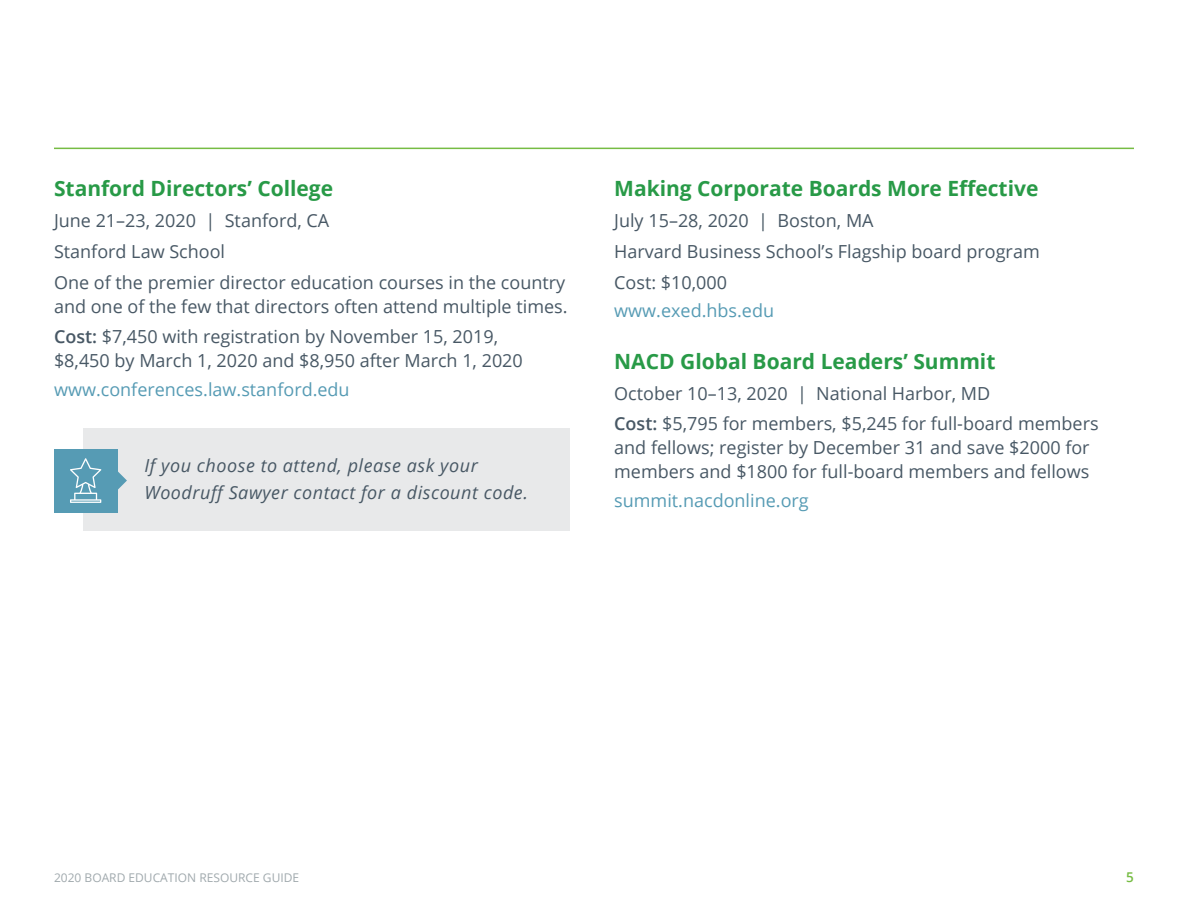
<style>
.page{position:relative;width:1188px;height:918px;background:#fff}
.page>*{position:absolute;margin:0;border:0;box-sizing:border-box;transform-origin:0 0}
.t1{font:700 21px "Open Sans";color:#289a47}
.t2{font:18px/30.8px "Open Sans";color:#485865}
.t3{font:italic 18px/27px "Open Sans";letter-spacing:.03em;color:#485865}
.t4{font:18px "Open Sans";color:#569bb4}
.t5{font:600 13.5px "Open Sans";color:#76bc43}
.t6{font:12px "Open Sans";color:#a0a9ad}
.s1{font-weight:600}
</style>
<div class="page">
<div style="left:84px;top:429px;width:486px;height:102px;background:#e8e9ea"></div>
<div style="left:54px;top:449px;width:63px;height:63px;background:#569bb4"></div>
<hr style="left:54px;top:148px;width:1080px;height:1px;background:#76bc43">
<svg style="left:70px;top:454px;width:57px;height:54px"></svg>
<p class="t1" style="left:54px;top:174px;width:281px">Stanford Directors’ College</p>
<p class="t2" style="left:54px;top:205px;width:513px">June 21–23, 2020 | Stanford, CA<br>Stanford Law School<br>One of the premier director education courses in the country</p>
<p class="t2" style="left:54px;top:290px;width:515px">and one of the few that directors often attend multiple times.<br><span class="s1">Cost:</span> $7,450 with registration by November 15, 2019,</p>
<p class="t2" style="left:54px;top:345px;width:470px">$8,450 by March 1, 2020 and $8,950 after March 1, 2020</p>
<p class="t4" style="left:54px;top:377px;width:297px">www.conferences.law.stanford.edu</p>
<p class="t3" style="left:144px;top:451px;width:385px">If you choose to attend, please ask your<br>Woodruff Sawyer contact for a discount code.</p>
<p class="t1" style="left:614px;top:174px;width:426px">Making Corporate Boards More Effective</p>
<p class="t2" style="left:614px;top:205px;width:427px">July 15–28, 2020 | Boston, MA<br>Harvard Business School’s Flagship board program<br>Cost: $10,000</p>
<p class="t4" style="left:614px;top:298px;width:161px">www.exed.hbs.edu</p>
<p class="t1" style="left:614px;top:346px;width:383px">NACD Global Board Leaders’ Summit</p>
<p class="t2" style="left:614px;top:377px;width:486px">October 10–13, 2020 | National Harbor, MD<br><span class="s1">Cost:</span> $5,795 for members, $5,245 for full-board members</p>
<p class="t2" style="left:614px;top:435px;width:477px;line-height:24px">and fellows; register by December 31 and save $2000 for members and $1800 for full-board members and fellows</p>
<p class="t4" style="left:614px;top:488px;width:196px">summit.nacdonline.org</p>
<p class="t6" style="left:54px;top:870px;width:247px">2020 BOARD EDUCATION RESOURCE GUIDE</p>
<p class="t5" style="left:1126px;top:868px;width:9px">5</p>
</div>
